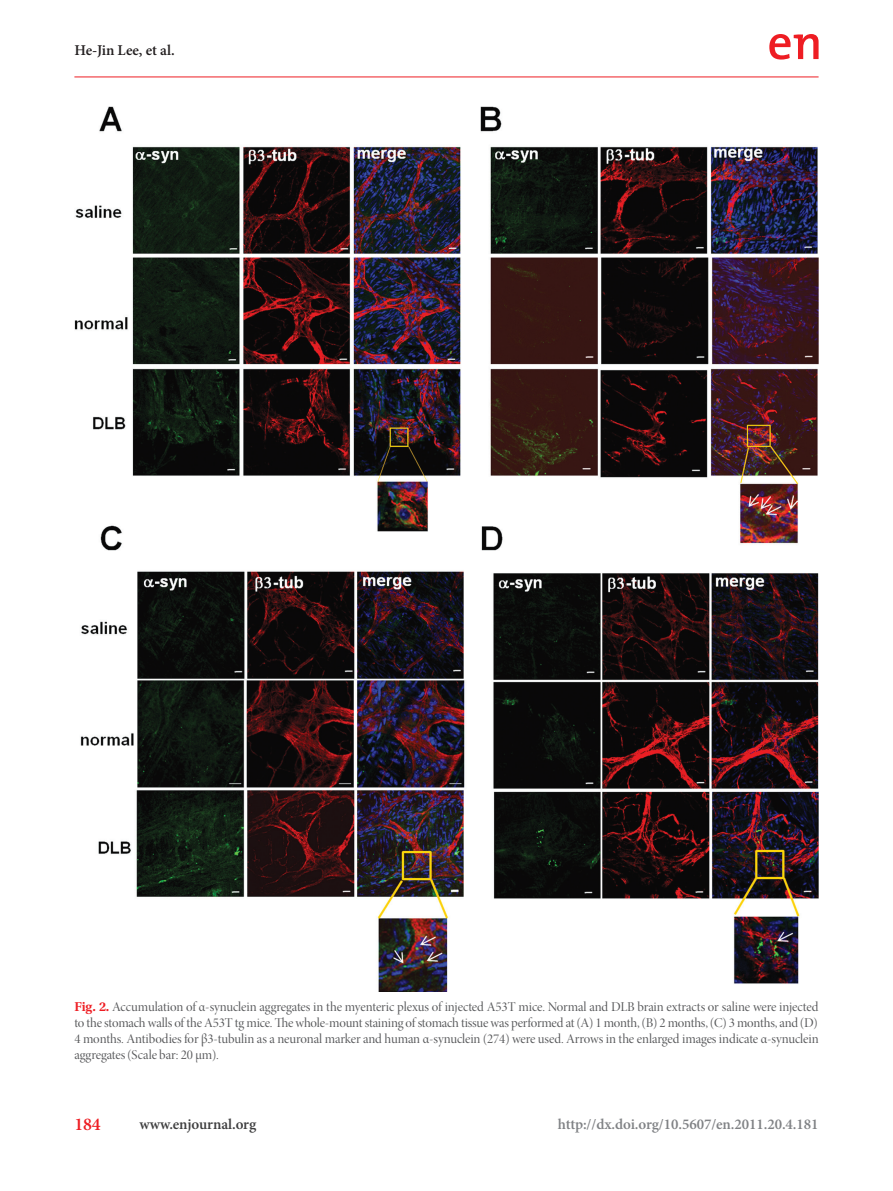
<style>
.page{position:relative;width:893px;height:1191px;background:#fff}
.page>*{position:absolute;margin:0;border:0;box-sizing:border-box;transform-origin:0 0}
.t1{font:600 18px "Minion Pro";color:#ee1d23}
.t2{font:600 15px "Minion Pro";letter-spacing:-.005em;color:#808285}
.t3{font:600 15px "Minion Pro";letter-spacing:-.005em;color:#3e3e3f}
.t4{font:600 15px "Minion Pro";letter-spacing:-.005em;color:#231f20}
.표그림_설명{font:13.5px/16.2px "Minion Pro Disp";letter-spacing:-.005em;color:#57585a;text-align:justify}
.s1{font-family:"Utopia Std";font-weight:600;color:#ee1d23}
</style>
<div class="page">
<hr style="left:74px;top:77px;width:745px;height:1px;background:#ee1d23">
<svg style="left:769px;top:34px;width:50px;height:26px"></svg>
<img style="left:74px;top:106px;width:745px;height:885px">
<p class="t4" style="left:74px;top:40px;width:102px">He-Jin Lee, et al.</p>
<p class="표그림_설명" style="left:74px;top:998px;width:746px"><span class="s1">Fig. 2.</span> Accumulation of α-synuclein aggregates in the myenteric plexus of injected A53T mice. Normal and DLB brain extracts or saline were injected to the stomach walls of the A53T tg mice. The whole-mount staining of stomach tissue was performed at (A) 1 month, (B) 2 months, (C) 3 months, and (D)<br>4 months. Antibodies for β3-tubulin as a neuronal marker and human α-synuclein (274) were used. Arrows in the enlarged images indicate α-synuclein aggregates (Scale bar: 20 μm).</p>
<h1 class="t1" style="left:74px;top:1112px;width:28px">184</h1>
<p class="t3" style="left:140px;top:1114px;width:118px">www.enjournal.org</p>
<p class="t2" style="left:558px;top:1114px;width:262px">http://dx.doi.org/10.5607/en.2011.20.4.181</p>
</div>
